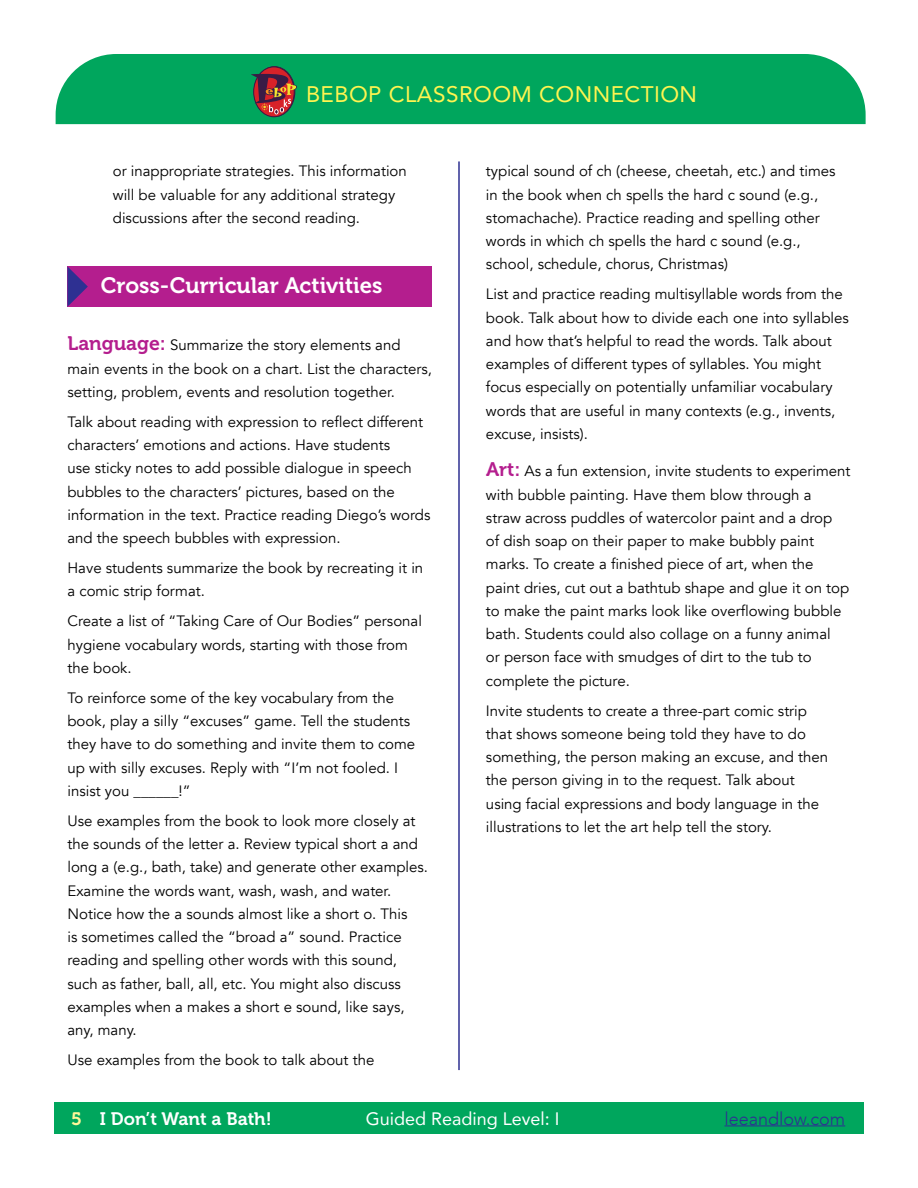
<style>
.page{position:relative;width:918px;height:1188px;background:#fff}
.page>*{position:absolute;margin:0;border:0;box-sizing:border-box;transform-origin:0 0}
.t1{font:22.5px "Avenir";letter-spacing:.02em;color:#fff450}
.t2{font:22.2px "Museo 700";color:#fff}
.t3{font:18px "Avenir";color:#fff}
.t4{font:18px "Museo 700";color:#fff}
.t5{font:300 18px "Avenir";color:#2e3092}
.t6{font:15px/23.2px "Avenir";color:#000}
.s1{font-family:"Museo 700";font-size:19.5px;color:#b41e8e}
.s2{color:#fff799}
</style>
<div class="page">
<div style="left:68px;top:266px;width:364px;height:41px;background:#b41e8e"></div>
<svg style="left:68px;top:267px;width:20px;height:39px"></svg>
<hr style="left:458px;top:161px;width:2px;height:909px;background:#2e3092">
<div style="left:56px;top:54px;width:810px;height:70px;background:#00a65d"></div>
<div style="left:54px;top:1103px;width:810px;height:31px;background:#00a65d"></div>
<hr style="left:725px;top:1125px;width:120px;height:1px;background:#2e3092">
<svg style="left:254px;top:67px;width:40px;height:50px"></svg>
<div style="left:253px;top:66px;width:42px;height:51px;border:1px solid #391b46;border-radius:50%"></div>
<svg style="left:251px;top:74px;width:46px;height:40px;background:#7a4c43"></svg>
<h1 class="t1" style="left:306px;top:76px;width:393px">BEBOP CLASSROOM CONNECTION</h1>
<p class="t6" style="left:113px;top:160px;width:296px">or inappropriate strategies. This information will be valuable for any additional strategy discussions after the second reading.</p>
<h2 class="t2" style="left:101px;top:273px;width:283px">Cross-Curricular Activities</h2>
<p class="t6" style="left:67px;top:334px;width:366px"><span class="s1">Language:</span> Summarize the story elements and main events in the book on a chart. List the characters, setting, problem, events and resolution together.</p>
<p class="t6" style="left:67px;top:410px;width:364px">Talk about reading with expression to reflect different characters’ emotions and actions. Have students<br>use sticky notes to add possible dialogue in speech bubbles to the characters’ pictures, based on the information in the text. Practice reading Diego’s words and the speech bubbles with expression.</p>
<p class="t6" style="left:67px;top:557px;width:357px">Have students summarize the book by recreating it in a comic strip format.</p>
<p class="t6" style="left:67px;top:610px;width:356px">Create a list of “Taking Care of Our Bodies” personal hygiene vocabulary words, starting with those from the book.</p>
<p class="t6" style="left:67px;top:686px;width:349px">To reinforce some of the key vocabulary from the book, play a silly “excuses” game. Tell the students they have to do something and invite them to come up with silly excuses. Reply with “I’m not fooled. I insist you ______!”</p>
<p class="t6" style="left:67px;top:809px;width:362px">Use examples from the book to look more closely at the sounds of the letter a. Review typical short a and long a (e.g., bath, take) and generate other examples.<br>Examine the words want, wash, wash, and water.<br>Notice how the a sounds almost like a short o. This<br>is sometimes called the “broad a” sound. Practice reading and spelling other words with this sound, such as father, ball, all, etc. You might also discuss examples when a makes a short e sound, like says, any, many.</p>
<p class="t6" style="left:67px;top:1049px;width:308px">Use examples from the book to talk about the</p>
<p class="t6" style="left:486px;top:160px;width:351px">typical sound of ch (cheese, cheetah, etc.) and times in the book when ch spells the hard c sound (e.g., stomachache). Practice reading and spelling other words in which ch spells the hard c sound (e.g., school, schedule, chorus, Christmas)</p>
<p class="t6" style="left:486px;top:283px;width:364px">List and practice reading multisyllable words from the book. Talk about how to divide each one into syllables and how that’s helpful to read the words. Talk about examples of different types of syllables. You might focus especially on potentially unfamiliar vocabulary words that are useful in many contexts (e.g., invents, excuse, insists).</p>
<p class="t6" style="left:486px;top:460px;width:366px"><span class="s1">Art:</span> As a fun extension, invite students to experiment with bubble painting. Have them blow through a<br>straw across puddles of watercolor paint and a drop<br>of dish soap on their paper to make bubbly paint marks. To create a finished piece of art, when the paint dries, cut out a bathtub shape and glue it on top to make the paint marks look like overflowing bubble bath. Students could also collage on a funny animal<br>or person face with smudges of dirt to the tub to complete the picture.</p>
<p class="t6" style="left:486px;top:699px;width:344px">Invite students to create a three-part comic strip that shows someone being told they have to do something, the person making an excuse, and then the person giving in to the request. Talk about using facial expressions and body language in the illustrations to let the art help tell the story.</p>
<p class="t4" style="left:71px;top:1108px;width:202px"><span class="s2">5</span> I Don’t Want a Bath!</p>
<p class="t3" style="left:366px;top:1104px;width:195px">Guided Reading Level: I</p>
<p class="t5" style="left:725px;top:1108px;width:122px">leeandlow.com</p>
</div>
